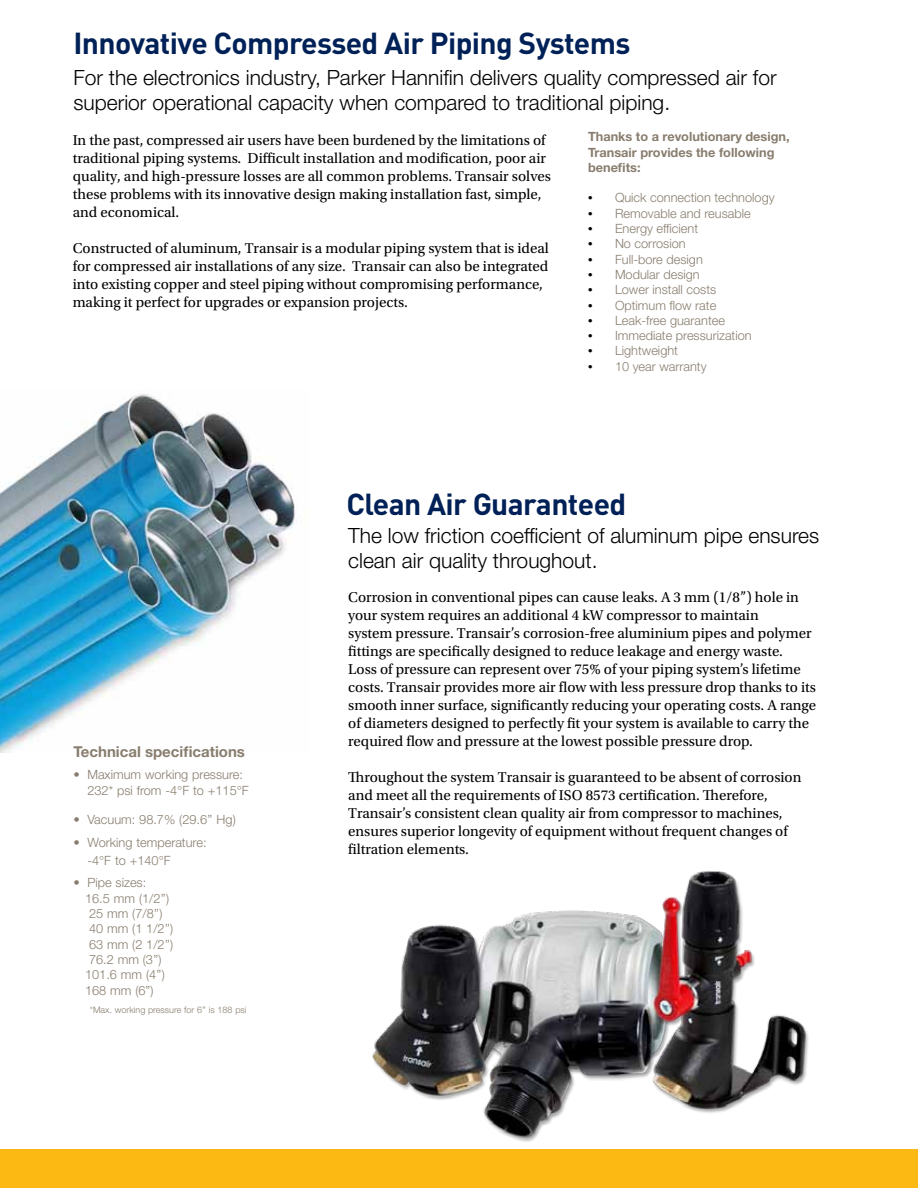
<style>
.page{position:relative;width:918px;height:1188px;background:#fff}
.page>*{position:absolute;margin:0;border:0;box-sizing:border-box;transform-origin:0 0}
.t1{font:700 30px "DINOT";letter-spacing:-.02em;color:#002157}
.t2{font:300 21px/25.2px "Helvetica Neue LT Std";color:#000}
.t3{font:15px/18px "Utopia Std";color:#000}
.t4{font:700 15px "Helvetica Neue LT Std";color:#887d6e}
.t5{font:300 12.75px/15.3px "Helvetica Neue LT Std";color:#887d6e}
.t6{font:700 12.75px/15.3px "Helvetica Neue LT Std";color:#887d6e}
.t7{font:300 9px "Helvetica Neue LT Std";color:#887d6e}
.s1{font-family:"Times";font-weight:400;color:#000}
</style>
<div class="page">
<img style="left:341px;top:872px;width:493px;height:278px">
<img style="left:0;top:394px;width:295px;height:359px">
<div style="left:0;top:1150px;width:918px;height:38px;background:#fdb913"></div>
<h1 class="t1" style="left:73px;top:23px;width:559px">Innovative Compressed Air Piping Systems</h1>
<h2 class="t2" style="left:73px;top:64px;width:705px">For the electronics industry, Parker Hannifin delivers quality compressed air for superior operational capacity when compared to traditional piping.</h2>
<p class="t3" style="left:73px;top:131px;width:480px">In the past, compressed air users have been burdened by the limitations of traditional piping systems. Difficult installation and modification, poor air quality, and high-pressure losses are all common problems. Transair solves these problems with its innovative design making installation fast, simple, and economical.</p>
<p class="t3" style="left:73px;top:239px;width:478px">Constructed of aluminum, Transair is a modular piping system that is ideal for compressed air installations of any size. Transair can also be integrated into existing copper and steel piping without compromising performance, making it perfect for upgrades or expansion projects.</p>
<p class="t6" style="left:588px;top:129px;width:203px">Thanks to a revolutionary design,<br>Transair provides the following benefits:</p>
<p class="t5" style="left:588px;top:190px;width:188px"><span class="s1">•</span> Quick connection technology</p>
<p class="t5" style="left:588px;top:205px;width:164px"><span class="s1">•</span> Removable and reusable</p>
<p class="t5" style="left:588px;top:221px;width:112px"><span class="s1">•</span> Energy efficient</p>
<p class="t5" style="left:588px;top:236px;width:99px"><span class="s1">•</span> No corrosion</p>
<p class="t5" style="left:588px;top:251px;width:116px"><span class="s1">•</span> Full-bore design</p>
<p class="t5" style="left:588px;top:267px;width:113px"><span class="s1">•</span> Modular design</p>
<p class="t5" style="left:588px;top:282px;width:130px"><span class="s1">•</span> Lower install costs</p>
<p class="t5" style="left:588px;top:297px;width:130px"><span class="s1">•</span> Optimum flow rate</p>
<p class="t5" style="left:588px;top:312px;width:139px"><span class="s1">•</span> Leak-free guarantee</p>
<p class="t5" style="left:588px;top:328px;width:165px"><span class="s1">•</span> Immediate pressurization</p>
<p class="t5" style="left:588px;top:343px;width:92px"><span class="s1">•</span> Lightweight</p>
<p class="t5" style="left:588px;top:358px;width:120px"><span class="s1">•</span> 10 year warranty</p>
<h1 class="t1" style="left:346px;top:483px;width:281px">Clean Air Guaranteed</h1>
<p class="t4" style="left:73px;top:742px;width:173px">Technical specifications</p>
<p class="t5" style="left:87px;top:767px;width:163px;text-indent:-14px">• Maximum working pressure:<br>232* psi from -4°F to +115°F</p>
<p class="t5" style="left:73px;top:812px;width:164px">• Vacuum: 98.7% (29.6’’ Hg)</p>
<p class="t5" style="left:87px;top:833px;width:121px;line-height:18px;text-indent:-14px">• Working temperature: -4°F to +140°F</p>
<p class="t5" style="left:73px;top:875px;width:74px">• Pipe sizes:</p>
<p class="t5" style="left:85px;top:890px;width:85px">16.5 mm (1/2’’)</p>
<p class="t5" style="left:89px;top:906px;width:75px">25 mm (7/8’’)</p>
<p class="t5" style="left:89px;top:921px;width:86px">40 mm (1 1/2’’)</p>
<p class="t5" style="left:89px;top:936px;width:86px">63 mm (2 1/2’’)</p>
<p class="t5" style="left:89px;top:952px;width:74px">76.2 mm (3’’)</p>
<p class="t5" style="left:85px;top:967px;width:81px">101.6 mm (4’’)</p>
<p class="t5" style="left:85px;top:982px;width:70px">168 mm (6”)</p>
<p class="t7" style="left:90px;top:1004px;width:158px">*Max. working pressure for 6’’ is 188 psi</p>
<h2 class="t2" style="left:348px;top:522px;width:473px">The low friction coefficient of aluminum pipe ensures clean air quality throughout.</h2>
<p class="t3" style="left:348px;top:588px;width:470px">Corrosion in conventional pipes can cause leaks. A 3 mm (1/8’’) hole in your system requires an additional 4 kW compressor to maintain<br>system pressure. Transair’s corrosion-free aluminium pipes and polymer fittings are specifically designed to reduce leakage and energy waste.<br>Loss of pressure can represent over 75% of your piping system’s lifetime costs. Transair provides more air flow with less pressure drop thanks to its smooth inner surface, significantly reducing your operating costs. A range of diameters designed to perfectly fit your system is available to carry the required flow and pressure at the lowest possible pressure drop.</p>
<p class="t3" style="left:348px;top:768px;width:455px">Throughout the system Transair is guaranteed to be absent of corrosion and meet all the requirements of ISO 8573 certification. Therefore, Transair’s consistent clean quality air from compressor to machines, ensures superior longevity of equipment without frequent changes of filtration elements.</p>
</div>
